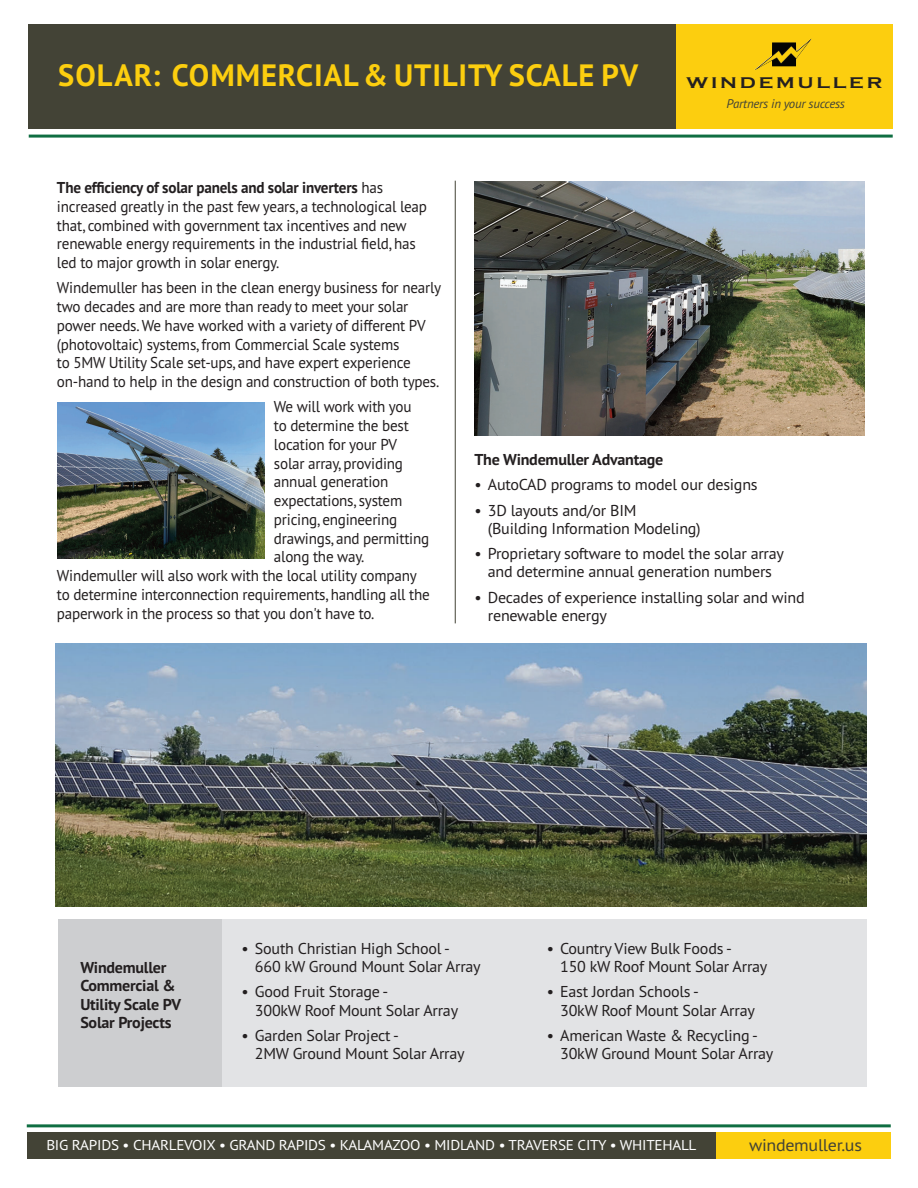
<style>
.page{position:relative;width:918px;height:1188px;background:#fff}
.page>*{position:absolute;margin:0;border:0;box-sizing:border-box;transform-origin:0 0}
.t1{font:700 30.9px "PT Sans";letter-spacing:.03em;color:#fcce0f}
.t2{font:16.95px "PT Sans";letter-spacing:-.015em;color:#434336;scale:1.07 1}
.t3{font:700 16.05px "Copperplate Gothic";letter-spacing:.15em;color:#231f20;scale:1.19 1}
.t4{font:15.75px/18.8px "PT Sans";letter-spacing:-.015em;color:#231f20;scale:.96 1}
.t5{font:15.75px/18.3px "PT Sans";letter-spacing:-.015em;color:#231f20}
.t6{font:700 15.75px/18.3px "PT Sans";letter-spacing:-.015em;color:#231f20}
.t7{font:14.25px "PT Sans";letter-spacing:-.02em;color:#fff;scale:1.07 1}
.t8{font:italic 12.45px "PT Sans";letter-spacing:-.02em;color:#434336}
.s1{font-weight:700}
</style>
<div class="page">
<div style="left:29px;top:25px;width:864px;height:104px;background:#fcce0f"></div>
<div style="left:29px;top:25px;width:647px;height:104px;background:#434336"></div>
<hr style="left:29px;top:135px;width:864px;height:3px;background:#0f6e42">
<img style="left:754px;top:39px;width:58px;height:31px">
<img style="left:58px;top:402px;width:207px;height:157px">
<div style="left:633px;top:1133px;width:258px;height:26px;background:#fcce0f"></div>
<div style="left:27px;top:1133px;width:688px;height:26px;background:#434336"></div>
<hr style="left:27px;top:1124px;width:864px;height:3px;background:#0f6e42">
<img style="left:56px;top:644px;width:811px;height:263px">
<img style="left:474px;top:181px;width:391px;height:254px">
<div style="left:59px;top:920px;width:808px;height:167px;background:#e2e3e5"></div>
<hr style="left:455px;top:181px;width:1px;height:442px;background:#434336">
<div style="left:58px;top:920px;width:163px;height:167px;background:#cdced0"></div>
<h1 class="t1" style="left:58px;top:64px;width:581px">SOLAR: COMMERCIAL &amp; UTILITY SCALE PV</h1>
<p class="t3" style="left:686px;top:73px;width:166px">WINDEMULLER</p>
<p class="t8" style="left:727px;top:97px;width:120px">Partners in your success</p>
<p class="t4" style="left:57px;top:180px;width:387px"><span class="s1">The efficiency of solar panels and solar inverters</span> has increased greatly in the past few years, a technological leap that, combined with government tax incentives and new renewable energy requirements in the industrial field, has led to major growth in solar energy.</p>
<p class="t4" style="left:57px;top:280px;width:402px">Windemuller has been in the clean energy business for nearly two decades and are more than ready to meet your solar power needs. We have worked with a variety of different PV (photovoltaic) systems, from Commercial Scale systems<br>to 5MW Utility Scale set-ups, and have expert experience on-hand to help in the design and construction of both types.</p>
<p class="t4" style="left:274px;top:399px;width:145px">We will work with you</p>
<p class="t4" style="left:274px;top:418px;width:142px">to determine the best</p>
<p class="t4" style="left:274px;top:437px;width:130px">location for your PV</p>
<p class="t4" style="left:274px;top:455px;width:136px">solar array, providing</p>
<p class="t4" style="left:274px;top:474px;width:121px">annual generation</p>
<p class="t4" style="left:274px;top:493px;width:135px">expectations, system</p>
<p class="t4" style="left:274px;top:512px;width:130px">pricing, engineering</p>
<p class="t4" style="left:274px;top:530px;width:163px">drawings, and permitting</p>
<p class="t4" style="left:274px;top:549px;width:96px">along the way.</p>
<p class="t4" style="left:57px;top:568px;width:376px">Windemuller will also work with the local utility company</p>
<p class="t4" style="left:57px;top:587px;width:390px">to determine interconnection requirements, handling all the</p>
<p class="t4" style="left:57px;top:605px;width:332px">paperwork in the process so that you don't have to.</p>
<p class="t6" style="left:474px;top:452px;width:191px">The Windemuller Advantage</p>
<p class="t5" style="left:474px;top:477px;width:285px">• AutoCAD programs to model our designs</p>
<p class="t5" style="left:488px;top:503px;width:214px;text-indent:-13px">• 3D layouts and/or BIM<br>(Building Information Modeling)</p>
<p class="t5" style="left:474px;top:546px;width:311px;text-align:center">• Proprietary software to model the solar array and determine annual generation numbers</p>
<p class="t5" style="left:488px;top:590px;width:318px;text-indent:-13px">• Decades of experience installing solar and wind renewable energy</p>
<p class="t6" style="left:80px;top:960px;width:102px">Windemuller<br>Commercial &amp;<br>Utility Scale PV<br>Solar Projects</p>
<p class="t5" style="left:255px;top:941px;width:227px;text-indent:-13px">• South Christian High School -<br>660 kW Ground Mount Solar Array</p>
<p class="t5" style="left:255px;top:984px;width:205px;text-indent:-13px">• Good Fruit Storage -<br>300kW Roof Mount Solar Array</p>
<p class="t5" style="left:255px;top:1028px;width:211px;text-indent:-13px">• Garden Solar Project -<br>2MW Ground Mount Solar Array</p>
<p class="t5" style="left:560px;top:941px;width:209px;text-indent:-13px">• Country View Bulk Foods -<br>150 kW Roof Mount Solar Array</p>
<p class="t5" style="left:560px;top:984px;width:196px;text-indent:-13px">• East Jordan Schools -<br>30kW Roof Mount Solar Array</p>
<p class="t5" style="left:560px;top:1028px;width:215px;text-indent:-13px">• American Waste &amp; Recycling -<br>30kW Ground Mount Solar Array</p>
<p class="t7" style="left:46px;top:1140px;width:609px">BIG RAPIDS • CHARLEVOIX • GRAND RAPIDS • KALAMAZOO • MIDLAND • TRAVERSE CITY • WHITEHALL</p>
<p class="t2" style="left:749px;top:1139px;width:107px">windemuller.us</p>
</div>
